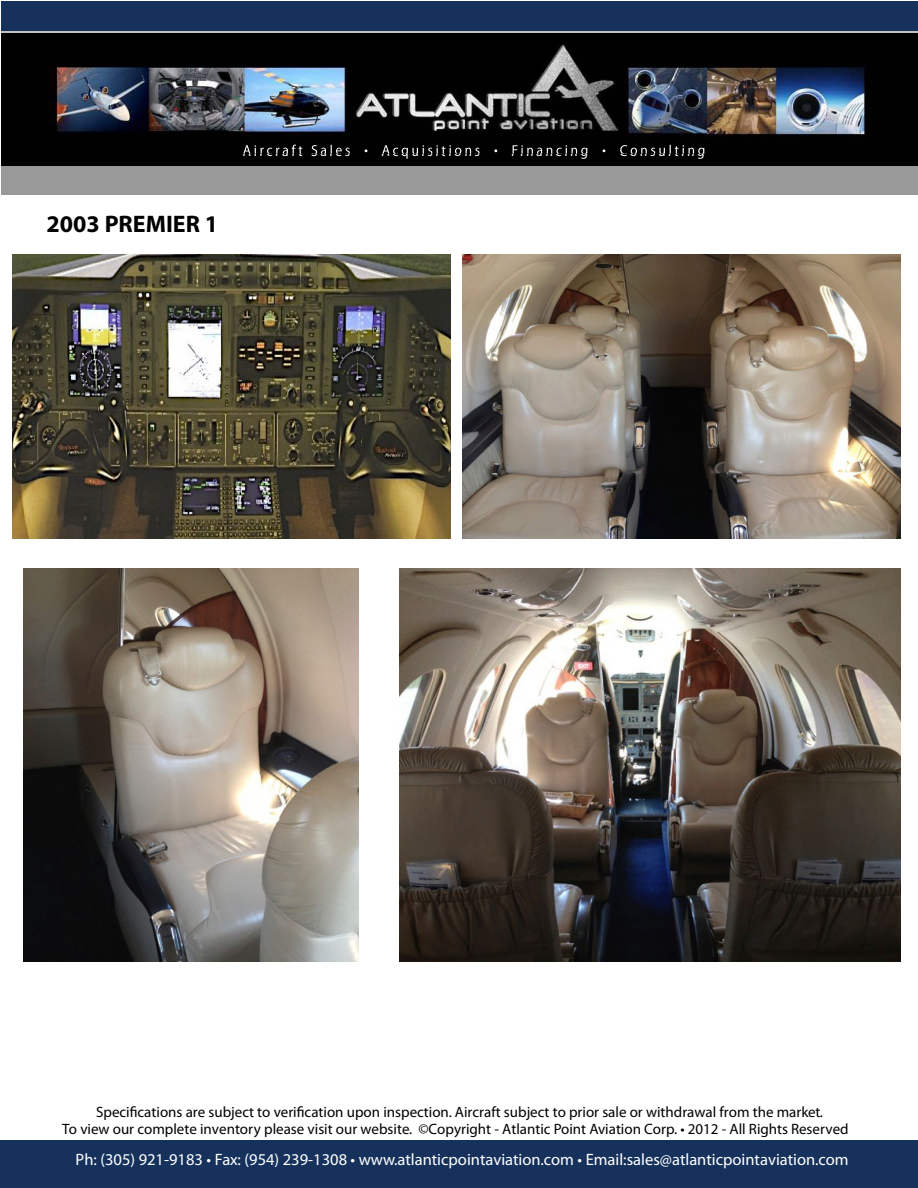
<style>
.page{position:relative;width:918px;height:1188px;background:#fff}
.page>*{position:absolute;margin:0;border:0;box-sizing:border-box;transform-origin:0 0}
.t1{font:700 24px "Myriad Pro";color:#000}
.t2{font:16.5px "Myriad Pro";color:#fff}
.t3{font:15px/16.5px "Myriad Pro";color:#000;text-align:center}
.t4{font:13.5px "Myriad Pro";letter-spacing:.2em;color:#fff}
</style>
<div class="page">
<div style="left:2px;top:1px;width:916px;height:46px;background:#16325c"></div>
<div style="left:0;top:1141px;width:918px;height:47px;background:#16325c"></div>
<div style="left:2px;top:31px;width:916px;height:135px;background:#000"></div>
<img style="left:52px;top:45px;width:815px;height:109px">
<img style="left:243px;top:145px;width:461px;height:9px">
<hr style="left:2px;top:31px;width:916px;height:2px;background:#c1c0c4">
<div style="left:2px;top:166px;width:916px;height:29px;background:#999"></div>
<img style="left:13px;top:254px;width:437px;height:284px">
<img style="left:463px;top:254px;width:437px;height:284px">
<img style="left:399px;top:568px;width:501px;height:394px">
<img style="left:23px;top:568px;width:335px;height:394px">
<h1 class="t1" style="left:47px;top:209px;width:173px">2003 PREMIER 1</h1>
<p class="t4" style="left:243px;top:143px;width:464px">Aircraft Sales • Acquisitions • Financing • Consulting</p>
<p class="t3" style="left:62px;top:1104px;width:788px">Specifications are subject to verification upon inspection. Aircraft subject to prior sale or withdrawal from the market.<br>To view our complete inventory please visit our website. ©Copyright - Atlantic Point Aviation Corp. • 2012 - All Rights Reserved</p>
<p class="t2" style="left:76px;top:1149px;width:775px">Ph: (305) 921-9183 • Fax: (954) 239-1308 • www.atlanticpointaviation.com • Email:sales@atlanticpointaviation.com</p>
</div>
